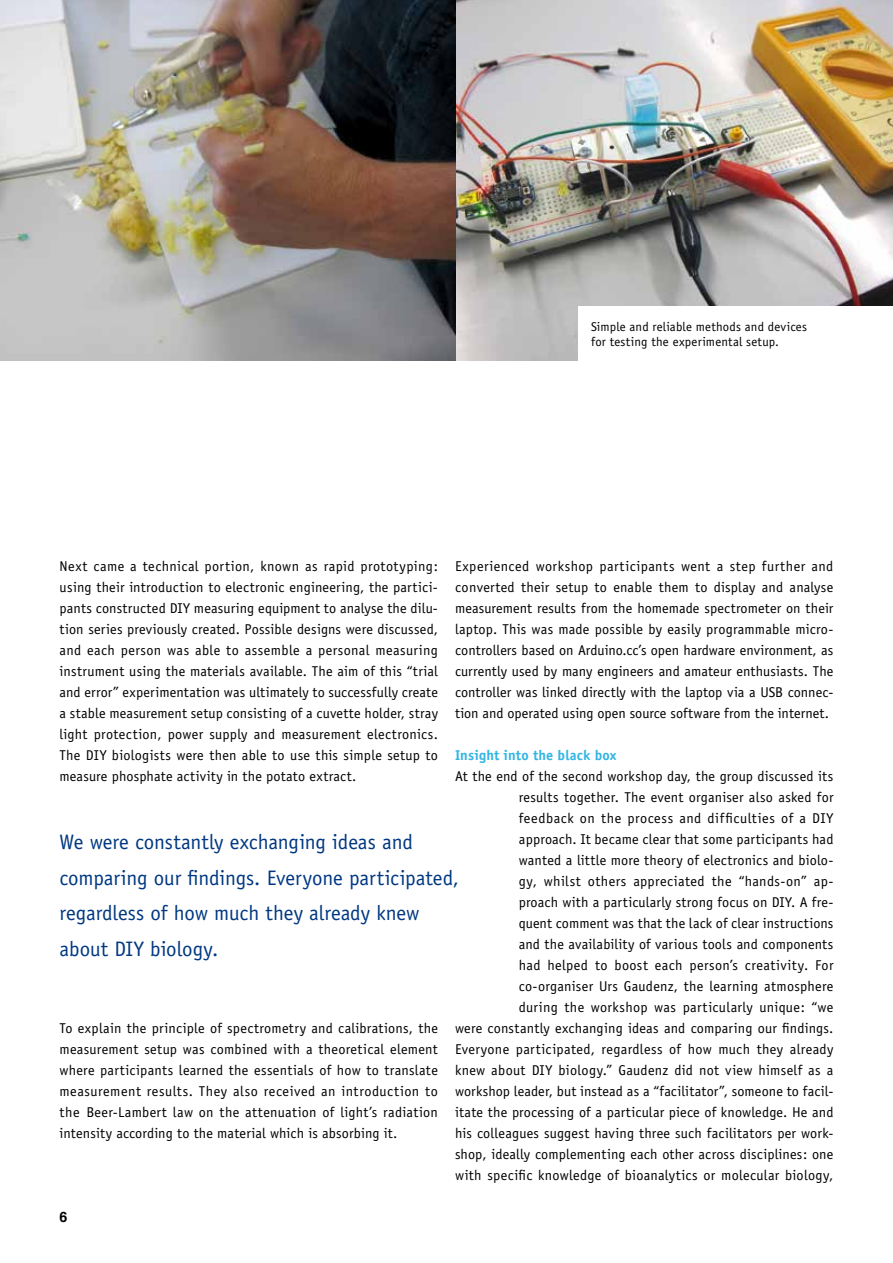
<style>
.page{position:relative;width:893px;height:1263px;background:#fff}
.page>*{position:absolute;margin:0;border:0;box-sizing:border-box;transform-origin:0 0}
.t1{font:21px/35.5px "Officina Sans";letter-spacing:-.005em;color:#003882}
.t2{font:14.25px/21px "Officina Sans";letter-spacing:.015em;color:#000;text-align:justify}
.t3{font:700 14.25px "Officina Sans";letter-spacing:.01em;color:#32b5e4}
.t4{font:700 14.25px "Helvetica";color:#000}
.t5{font:12.75px/15.3px "Officina Sans";letter-spacing:.015em;color:#000}
</style>
<div class="page">
<img style="left:0;top:0;width:893px;height:361px">
<div style="left:578px;top:306px;width:314px;height:56px;background:#fff"></div>
<p class="t5" style="left:591px;top:319px;width:217px">Simple and reliable methods and devices for testing the experimental setup.</p>
<p class="t2" style="left:60px;top:555px;width:380px">Next came a technical portion, known as rapid prototyping: using their introduction to electronic engineering, the partici&shy;pants constructed DIY measuring equipment to analyse the dilu&shy;tion series previously created. Possible designs were discussed, and each person was able to assemble a personal measuring instrument using the materials available. The aim of this “trial and error” experimentation was ultimately to successfully create a stable measurement setup consisting of a cuvette holder, stray light protection, power supply and measurement electronics.<br>The DIY biologists were then able to use this simple setup to measure phosphate activity in the potato extract.</p>
<p class="t2" style="left:455px;top:555px;width:380px">Experienced workshop participants went a step further and converted their setup to enable them to display and analyse measurement results from the homemade spectrometer on their laptop. This was made possible by easily programmable micro&shy;controllers based on Arduino.cc’s open hardware environment, as currently used by many engineers and amateur enthusiasts. The controller was linked directly with the laptop via a USB connec&shy;tion and operated using open source software from the internet.</p>
<p class="t3" style="left:455px;top:746px;width:163px">Insight into the black box</p>
<p class="t2" style="left:455px;top:765px;width:380px;text-align:right">At the end of the second workshop day, the group discussed its results together. The event organiser also asked for<br>feedback on the process and difficulties of a DIY<br>approach. It became clear that some participants had<br>wanted a little more theory of electronics and biolo-<br>gy, whilst others appreciated the “hands-on” ap-<br>proach with a particularly strong focus on DIY. A fre-<br>quent comment was that the lack of clear instructions<br>and the availability of various tools and components<br>had helped to boost each person’s creativity. For co-organiser Urs Gaudenz, the learning atmosphere<br>during the workshop was particularly unique: “we<br>were constantly exchanging ideas and comparing our findings.<br>Everyone participated, regardless of how much they already knew about DIY biology.” Gaudenz did not view himself as a workshop leader, but instead as a “facilitator”, someone to facil&shy;itate the processing of a particular piece of knowledge. He and his colleagues suggest having three such facilitators per work&shy;shop, ideally complementing each other across disciplines: one with specific knowledge of bioanalytics or molecular biology,</p>
<h1 class="t1" style="left:60px;top:824px;width:401px">We were constantly exchanging ideas and comparing our findings. Everyone participated, regardless of how much they already knew about DIY biology.</h1>
<p class="t2" style="left:60px;top:1017px;width:380px">To explain the principle of spectrometry and calibrations, the measurement setup was combined with a theoretical element where participants learned the essentials of how to translate measurement results. They also received an introduction to the Beer-Lambert law on the attenuation of light’s radiation intensity according to the material which is absorbing it.</p>
<p class="t4" style="left:60px;top:1205px;width:9px">6</p>
</div>
